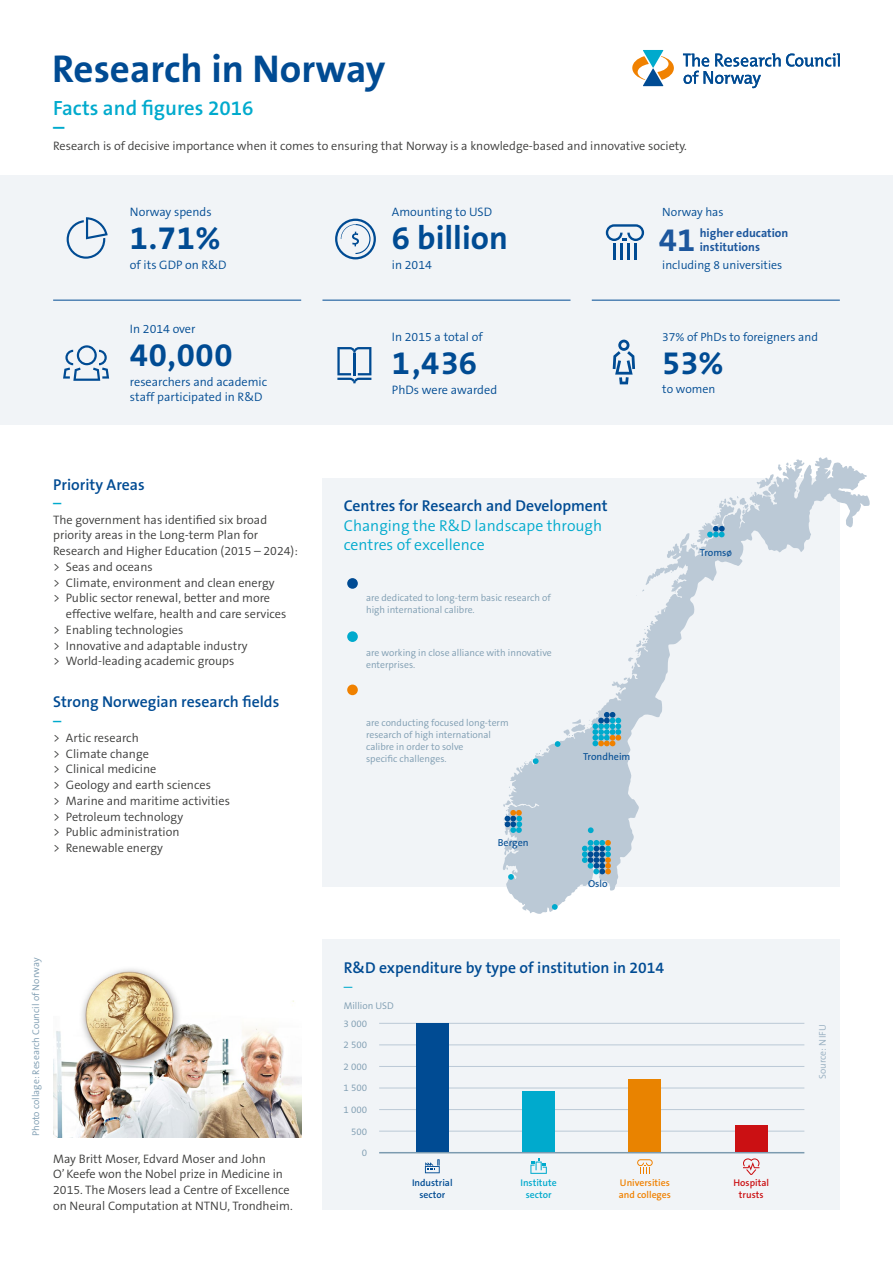
<style>
.page{position:relative;width:893px;height:1263px;background:#fff}
.page>*{position:absolute;margin:0;border:0;box-sizing:border-box;transform-origin:0 0}
.t1{font:700 39px "The Sans B7";color:#004b93}
.Brødtekst_liten{font:700 33px "The Sans B7";color:#004b93}
.Brødtekst_liten-2{font:700 33px "The Sans B7";color:#1d579d}
.t2{font:600 20.7px/19.5px "The Sans B6";color:#00aacd}
.t3{font:600 15.75px/19.5px "The Sans B6";color:#004b93}
.t4{font:300 15.75px/19.5px "The Sans B4";color:#00aacd}
.t5{font:600 15px "The Sans B6";color:#00aacd}
.Brødtekst_liten-3{font:300 12.3px/15.8px "The Sans B4";color:#3c3c3b}
.Brødtekst_liten-4{font:300 12.3px/15.8px "The Sans B4";color:#004b93}
.Brødtekst_liten-5{font:300 12px "The Sans B4";color:#004b93}
.Brødtekst_liten-6{font:700 12px "The Sans B7";color:#1d579d}
.t6{font:10.05px "The Sans B5 Plain";color:#004b93}
.t7{font:300 9.75px/12px "The Sans B4";color:#7c9bb0}
.t8{font:600 9.75px/11.7px "The Sans B6";color:#f08100}
.t9{font:600 9.75px/11.7px "The Sans B6";color:#004b93;text-align:center}
.t10{font:600 9.75px/11.7px "The Sans B6";color:#00aacd;text-align:center}
.t11{font:600 9.75px/11.7px "The Sans B6";color:#cb1013;text-align:center}
.t12{font:300 9.75px "The Sans B4";color:#95adbf}
.s1{font-family:"The Sans B6";font-weight:600;color:#004b93}
.s2{font-family:"The Sans B4";font-weight:300;color:#00aacd}
</style>
<div class="page">
<div style="left:322px;top:478px;width:518px;height:409px;background:#f1f4f7"></div>
<div style="left:322px;top:940px;width:518px;height:270px;background:#f1f4f7"></div>
<div style="left:0;top:175px;width:893px;height:250px;background:#f1f4f7"></div>
<img style="left:53px;top:969px;width:248px;height:168px">
<div style="left:347px;top:578px;width:11px;height:11px;background:#004b93;border-radius:50%"></div>
<div style="left:347px;top:631px;width:11px;height:11px;background:#00aacd;border-radius:50%"></div>
<div style="left:347px;top:684px;width:11px;height:11px;background:#f08100;border-radius:50%"></div>
<svg style="left:67px;top:217px;width:41px;height:42px"></svg>
<hr style="left:379px;top:1131px;width:425px;height:1px;background:#bbc9d6">
<hr style="left:379px;top:1109px;width:425px;height:1px;background:#bbc9d6">
<hr style="left:379px;top:1088px;width:425px;height:1px;background:#bbc9d6">
<hr style="left:379px;top:1023px;width:425px;height:1px;background:#bbc9d6">
<hr style="left:379px;top:1044px;width:425px;height:1px;background:#bbc9d6">
<hr style="left:379px;top:1066px;width:425px;height:1px;background:#bbc9d6">
<div style="left:416px;top:1024px;width:32px;height:129px;background:#004b93"></div>
<div style="left:522px;top:1091px;width:33px;height:61px;background:#00aacd"></div>
<div style="left:629px;top:1080px;width:32px;height:72px;background:#e98300"></div>
<div style="left:735px;top:1126px;width:32px;height:26px;background:#cb1013"></div>
<svg style="left:425px;top:1159px;width:15px;height:14px"></svg>
<svg style="left:637px;top:1159px;width:16px;height:15px"></svg>
<svg style="left:530px;top:1158px;width:17px;height:16px"></svg>
<svg style="left:606px;top:224px;width:38px;height:36px"></svg>
<hr style="left:620px;top:243px;width:3px;height:17px;background:#004b93">
<hr style="left:627px;top:243px;width:3px;height:17px;background:#004b93">
<hr style="left:634px;top:243px;width:3px;height:17px;background:#004b93">
<svg style="left:683px;top:53px;width:157px;height:35px"></svg>
<svg style="left:632px;top:50px;width:42px;height:36px"></svg>
<hr style="left:53px;top:300px;width:248px;height:1px;background:#004b93">
<hr style="left:322px;top:300px;width:248px;height:1px;background:#004b93">
<hr style="left:592px;top:300px;width:248px;height:1px;background:#004b93">
<svg style="left:63px;top:345px;width:46px;height:36px"></svg>
<svg style="left:337px;top:347px;width:34px;height:36px"></svg>
<svg style="left:613px;top:340px;width:22px;height:44px"></svg>
<svg style="left:335px;top:219px;width:41px;height:40px"></svg>
<svg style="left:503px;top:457px;width:367px;height:457px"></svg>
<svg style="left:727px;top:463px;width:64px;height:51px"></svg>
<svg style="left:713px;top:513px;width:6px;height:5px"></svg>
<svg style="left:691px;top:543px;width:7px;height:7px"></svg>
<svg style="left:636px;top:589px;width:8px;height:7px"></svg>
<svg style="left:628px;top:626px;width:20px;height:43px"></svg>
<svg style="left:620px;top:678px;width:7px;height:7px"></svg>
<svg style="left:707px;top:526px;width:18px;height:11px"></svg>
<svg style="left:522px;top:748px;width:27px;height:18px"></svg>
<svg style="left:552px;top:904px;width:6px;height:6px"></svg>
<svg style="left:506px;top:867px;width:8px;height:13px"></svg>
<svg style="left:588px;top:827px;width:6px;height:6px"></svg>
<svg style="left:582px;top:840px;width:29px;height:34px"></svg>
<svg style="left:503px;top:800px;width:19px;height:42px"></svg>
<svg style="left:555px;top:712px;width:66px;height:35px"></svg>
<svg style="left:743px;top:1158px;width:16px;height:17px"></svg>
<hr style="left:379px;top:1152px;width:425px;height:1px;background:#7c9bb0">
<p class="t1" style="left:52px;top:49px;width:335px">Research in Norway</p>
<p class="t2" style="left:53px;top:98px;width:202px">Facts and figures 2016 –</p>
<p class="Brødtekst_liten-3" style="left:53px;top:138px;width:635px">Research is of decisive importance when it comes to ensuring that Norway is a knowledge-based and innovative society.</p>
<p class="Brødtekst_liten-4" style="left:130px;top:205px;width:83px">Norway spends</p>
<p class="Brødtekst_liten" style="left:130px;top:221px;width:92px">1.71%</p>
<p class="Brødtekst_liten-4" style="left:130px;top:257px;width:98px">of its GDP on R&amp;D</p>
<p class="Brødtekst_liten-4" style="left:130px;top:322px;width:67px">In 2014 over</p>
<p class="Brødtekst_liten" style="left:130px;top:338px;width:104px">40,000</p>
<p class="Brødtekst_liten-4" style="left:130px;top:374px;width:139px">researchers and academic staff participated in R&amp;D</p>
<p class="Brødtekst_liten-4" style="left:392px;top:205px;width:102px">Amounting to USD</p>
<p class="Brødtekst_liten" style="left:392px;top:221px;width:117px">6 billion</p>
<p class="Brødtekst_liten-4" style="left:392px;top:257px;width:41px">in 2014</p>
<p class="Brødtekst_liten-4" style="left:392px;top:329px;width:92px">In 2015 a total of</p>
<p class="Brødtekst_liten" style="left:392px;top:345px;width:87px">1,436</p>
<p class="Brødtekst_liten-4" style="left:392px;top:382px;width:107px">PhDs were awarded</p>
<p class="Brødtekst_liten-5" style="left:662px;top:206px;width:63px">Norway has</p>
<p class="Brødtekst_liten-6" style="left:700px;top:227px;width:90px">higher education</p>
<p class="Brødtekst_liten-2" style="left:659px;top:222px;width:38px">41</p>
<p class="Brødtekst_liten-6" style="left:700px;top:240px;width:62px">institutions</p>
<p class="Brødtekst_liten-5" style="left:662px;top:258px;width:122px">including 8 universities</p>
<p class="Brødtekst_liten-5" style="left:662px;top:331px;width:157px">37% of PhDs to foreigners and</p>
<p class="Brødtekst_liten" style="left:662px;top:345px;width:63px">53%</p>
<p class="Brødtekst_liten-5" style="left:662px;top:383px;width:55px">to women</p>
<p class="t3" style="left:53px;top:475px;width:93px">Priority Areas</p>
<p class="t5" style="left:53px;top:495px;width:10px">–</p>
<p class="Brødtekst_liten-3" style="left:53px;top:512px;width:246px">The government has identified six broad priority areas in the Long-term Plan for<br>Research and Higher Education (2015 – 2024):</p>
<p class="Brødtekst_liten-3" style="left:53px;top:559px;width:101px">&gt; Seas and oceans</p>
<p class="Brødtekst_liten-3" style="left:53px;top:575px;width:223px">&gt; Climate, environment and clean energy</p>
<p class="Brødtekst_liten-3" style="left:66px;top:591px;width:222px;text-indent:-13px">&gt; Public sector renewal, better and more effective welfare, health and care services</p>
<p class="Brødtekst_liten-3" style="left:53px;top:622px;width:132px">&gt; Enabling technologies</p>
<p class="Brødtekst_liten-3" style="left:53px;top:638px;width:196px">&gt; Innovative and adaptable industry</p>
<p class="Brødtekst_liten-3" style="left:53px;top:654px;width:183px">&gt; World-leading academic groups</p>
<p class="t3" style="left:53px;top:692px;width:228px">Strong Norwegian research fields</p>
<p class="t5" style="left:53px;top:713px;width:10px">–</p>
<p class="Brødtekst_liten-3" style="left:53px;top:730px;width:87px">&gt; Artic research</p>
<p class="Brødtekst_liten-3" style="left:53px;top:746px;width:97px">&gt; Climate change</p>
<p class="Brødtekst_liten-3" style="left:53px;top:762px;width:105px">&gt; Clinical medicine</p>
<p class="Brødtekst_liten-3" style="left:53px;top:777px;width:159px">&gt; Geology and earth sciences</p>
<p class="Brødtekst_liten-3" style="left:53px;top:793px;width:178px">&gt; Marine and maritime activities</p>
<p class="Brødtekst_liten-3" style="left:53px;top:809px;width:132px">&gt; Petroleum technology</p>
<p class="Brødtekst_liten-3" style="left:53px;top:825px;width:128px">&gt; Public administration</p>
<p class="Brødtekst_liten-3" style="left:53px;top:840px;width:111px">&gt; Renewable energy</p>
<p class="t7" style="left:30px;top:1136px;width:180px;rotate:-90deg">Photo collage: Research Council of Norway</p>
<p class="Brødtekst_liten-3" style="left:53px;top:1151px;width:241px">May Britt Moser, Edvard Moser and John<br>O’ Keefe won the Nobel prize in Medicine in 2015. The Mosers lead a Centre of Excellence on Neural Computation at NTNU, Trondheim.</p>
<p class="t4" style="left:344px;top:497px;width:265px"><span class="s1">Centres for Research and Development<br></span>Changing the R&amp;D landscape through centres of excellence</p>
<p class="t7" style="left:366px;top:592px;width:186px">are dedicated to long-term basic research of high international calibre.</p>
<p class="t7" style="left:366px;top:647px;width:187px">are working in close alliance with innovative enterprises.</p>
<p class="t7" style="left:366px;top:717px;width:144px">are conducting focused long-term research of high international calibre in order to solve<br>specific challenges.</p>
<p class="t6" style="left:498px;top:837px;width:32px">Bergen</p>
<p class="t6" style="left:583px;top:751px;width:49px">Trondheim</p>
<p class="t6" style="left:588px;top:878px;width:21px">Oslo</p>
<p class="t3" style="left:344px;top:958px;width:322px">R&amp;D expenditure by type of institution in 2014 <span class="s2">–</span></p>
<p class="t7" style="left:344px;top:1000px;width:52px">Million USD</p>
<p class="t7" style="left:344px;top:1018px;width:25px">3 000</p>
<p class="t7" style="left:344px;top:1039px;width:25px">2 500</p>
<p class="t7" style="left:344px;top:1061px;width:25px">2 000</p>
<p class="t7" style="left:344px;top:1082px;width:25px">1 500</p>
<p class="t7" style="left:344px;top:1104px;width:25px">1 000</p>
<p class="t7" style="left:351px;top:1126px;width:18px">500</p>
<p class="t7" style="left:362px;top:1147px;width:7px">0</p>
<p class="t6" style="left:700px;top:547px;width:34px">Tromsø</p>
<p class="t9" style="left:412px;top:1177px;width:42px">Industrial sector</p>
<p class="t10" style="left:520px;top:1177px;width:38px">Institute sector</p>
<p class="t8" style="left:619px;top:1177px;width:54px">Universities and colleges</p>
<p class="t11" style="left:733px;top:1177px;width:37px">Hospital trusts</p>
<p class="t12" style="left:817px;top:1079px;width:56px;rotate:-90deg">Source: NIFU</p>
</div>
